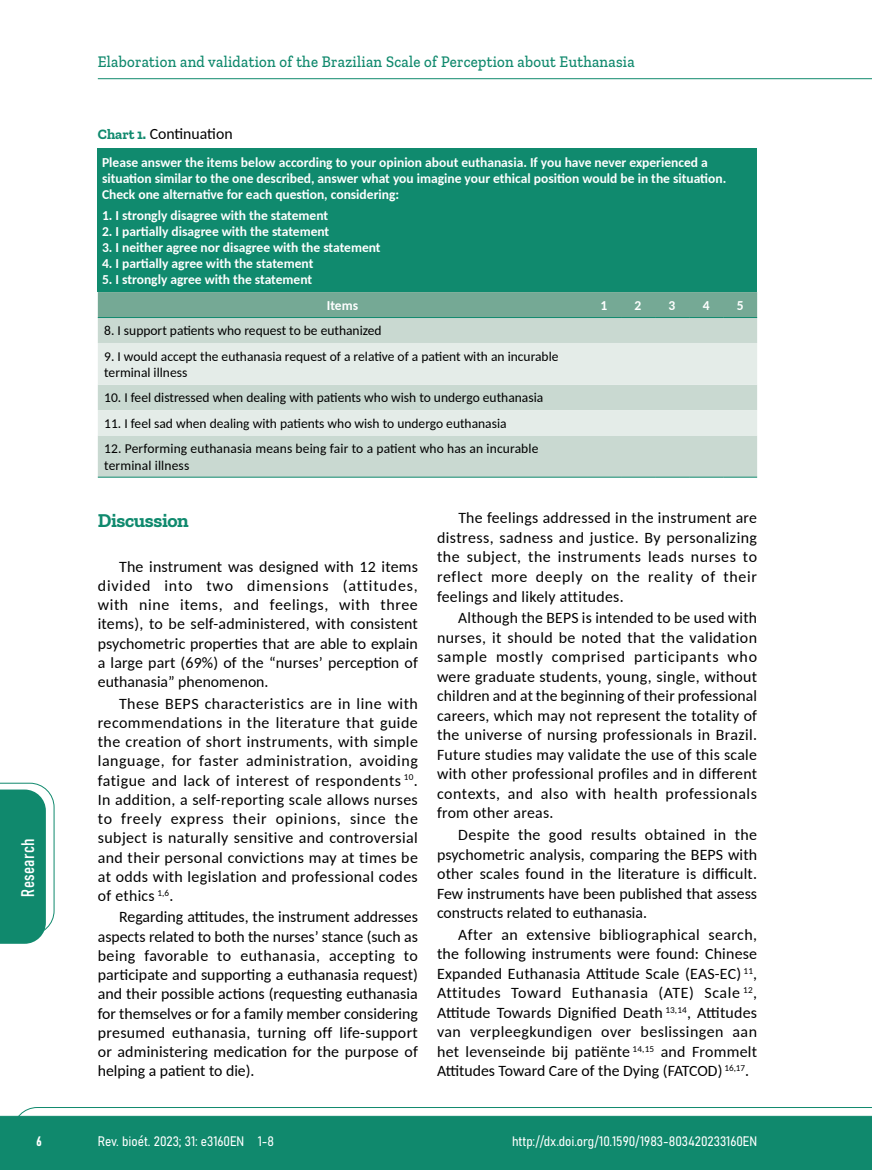
<style>
.page{position:relative;width:872px;height:1170px;background:#fff}
.page>*{position:absolute;margin:0;border:0;box-sizing:border-box;transform-origin:0 0}
.t1{font:700 19.5px "Zilla Slab";letter-spacing:-.02em;color:#108a6e}
.t2{font:18px "Bahnschrift";letter-spacing:.02em;color:#fff}
.t3{font:500 16.5px "Zilla Slab";letter-spacing:.02em;color:#10896d;scale:.9 1}
.t4{font:15.75px/19.5px "Carlito";letter-spacing:.01em;color:#000;text-align:justify}
.t5{font:700 13.5px/16.2px "Carlito";color:#fff}
.t6{font:13.5px/16.2px "Carlito";color:#000}
.t7{font:13.5px "Bahnschrift";color:#fff}
.s1{font-family:"Zilla Slab";font-weight:700;font-size:14.25px;color:#108a6e}
</style>
<div class="page">
<svg style="left:12px;top:1107px;width:860px;height:62px;background:#2e987f"></svg>
<hr style="left:98px;top:78px;width:774px;height:1px;background:#10896d">
<div style="left:98px;top:149px;width:659px;height:143px;background:#108a6e"></div>
<div style="left:98px;top:292px;width:659px;height:25px;background:#75a995"></div>
<div style="left:98px;top:318px;width:659px;height:159px;background:#c9d9d1"></div>
<svg style="left:98px;top:343px;width:659px;height:92px;background:#dce6e1"></svg>
<hr style="left:98px;top:317px;width:489px;height:1px;background:#108a6e">
<hr style="left:587px;top:317px;width:34px;height:1px;background:#108a6e">
<hr style="left:621px;top:317px;width:34px;height:1px;background:#108a6e">
<hr style="left:655px;top:317px;width:34px;height:1px;background:#108a6e">
<hr style="left:689px;top:317px;width:34px;height:1px;background:#108a6e">
<hr style="left:723px;top:317px;width:34px;height:1px;background:#108a6e">
<hr style="left:98px;top:477px;width:489px;height:1px;background:#108a6e">
<hr style="left:587px;top:477px;width:34px;height:1px;background:#108a6e">
<hr style="left:621px;top:477px;width:34px;height:1px;background:#108a6e">
<hr style="left:655px;top:477px;width:34px;height:1px;background:#108a6e">
<hr style="left:689px;top:477px;width:34px;height:1px;background:#108a6e">
<hr style="left:723px;top:477px;width:34px;height:1px;background:#108a6e">
<svg style="left:0;top:782px;width:55px;height:161px"></svg>
<p class="t3" style="left:98px;top:53px;width:598px">Elaboration and validation of the Brazilian Scale of Perception about Euthanasia</p>
<p class="t4" style="left:98px;top:124px;width:136px"><span class="s1">Chart 1.</span> Continuation</p>
<p class="t2" style="left:14px;top:896px;width:59px;rotate:-90deg">Research</p>
<p class="t5" style="left:102px;top:153px;width:625px">Please answer the items below according to your opinion about euthanasia. If you have never experienced a situation similar to the one described, answer what you imagine your ethical position would be in the situation.<br>Check one alternative for each question, considering:</p>
<p class="t5" style="left:102px;top:206px;width:228px">1. I strongly disagree with the statement</p>
<p class="t5" style="left:102px;top:223px;width:229px">2. I partially disagree with the statement</p>
<p class="t5" style="left:102px;top:239px;width:280px">3. I neither agree nor disagree with the statement</p>
<p class="t5" style="left:102px;top:255px;width:213px">4. I partially agree with the statement</p>
<p class="t5" style="left:102px;top:271px;width:212px">5. I strongly agree with the statement</p>
<p class="t5" style="left:327px;top:297px;width:33px">Items</p>
<p class="t5" style="left:600px;top:297px;width:8px">1</p>
<p class="t5" style="left:634px;top:297px;width:8px">2</p>
<p class="t5" style="left:668px;top:297px;width:8px">3</p>
<p class="t5" style="left:702px;top:297px;width:8px">4</p>
<p class="t5" style="left:736px;top:297px;width:8px">5</p>
<p class="t6" style="left:104px;top:322px;width:279px">8. I support patients who request to be euthanized</p>
<p class="t6" style="left:104px;top:347px;width:456px">9. I would accept the euthanasia request of a relative of a patient with an incurable terminal illness</p>
<p class="t6" style="left:104px;top:389px;width:440px">10. I feel distressed when dealing with patients who wish to undergo euthanasia</p>
<p class="t6" style="left:104px;top:414px;width:404px">11. I feel sad when dealing with patients who wish to undergo euthanasia</p>
<p class="t6" style="left:104px;top:440px;width:436px">12. Performing euthanasia means being fair to a patient who has an incurable terminal illness</p>
<p class="t1" style="left:98px;top:509px;width:92px">Discussion</p>
<p class="t4" style="left:98px;top:556px;width:321px;text-indent:21px">The instrument was designed with 12 items divided into two dimensions (attitudes, with nine items, and feelings, with three items), to be self-administered, with consistent psychometric properties that are able to explain a large part (69%) of the “nurses’ perception of euthanasia” phenomenon.</p>
<p class="t4" style="left:98px;top:693px;width:322px;text-indent:21px">These BEPS characteristics are in line with recommendations in the literature that guide the creation of short instruments, with simple language, for faster administration, avoiding fatigue and lack of interest of respondents <sup>10</sup>.<br>In addition, a self-reporting scale allows nurses to freely express their opinions, since the subject is naturally sensitive and controversial and their personal convictions may at times be at odds with legislation and professional codes of ethics <sup>1,6</sup>.</p>
<p class="t4" style="left:98px;top:906px;width:322px;text-indent:21px">Regarding attitudes, the instrument addresses aspects related to both the nurses’ stance (such as being favorable to euthanasia, accepting to participate and supporting a euthanasia request) and their possible actions (requesting euthanasia for themselves or for a family member considering presumed euthanasia, turning off life-support or administering medication for the purpose of helping a patient to die).</p>
<p class="t4" style="left:437px;top:507px;width:321px;text-indent:21px">The feelings addressed in the instrument are distress, sadness and justice. By personalizing the subject, the instruments leads nurses to reflect more deeply on the reality of their feelings and likely attitudes.</p>
<p class="t4" style="left:437px;top:607px;width:322px;text-indent:21px">Although the BEPS is intended to be used with nurses, it should be noted that the validation sample mostly comprised participants who were graduate students, young, single, without children and at the beginning of their professional careers, which may not represent the totality of the universe of nursing professionals in Brazil.<br>Future studies may validate the use of this scale with other professional profiles and in different contexts, and also with health professionals from other areas.</p>
<p class="t4" style="left:437px;top:824px;width:321px;text-indent:21px">Despite the good results obtained in the psychometric analysis, comparing the BEPS with other scales found in the literature is difficult.<br>Few instruments have been published that assess constructs related to euthanasia.</p>
<p class="t4" style="left:437px;top:923px;width:321px;text-indent:21px">After an extensive bibliographical search, the following instruments were found: Chinese Expanded Euthanasia Attitude Scale (EAS-EC) <sup>11</sup>, Attitudes Toward Euthanasia (ATE) Scale <sup>12</sup>, Attitude Towards Dignified Death <sup>13,14</sup>, Attitudes van verpleegkundigen over beslissingen aan het levenseinde bij patiënte <sup>14,15</sup> and Frommelt Attitudes Toward Care of the Dying (FATCOD) <sup>16,17</sup>.</p>
<p class="t7" style="left:36px;top:1130px;width:7px">6</p>
<p class="t7" style="left:98px;top:1131px;width:178px">Rev. bioét. 2023; 31: e3160EN 1-8</p>
<p class="t7" style="left:512px;top:1131px;width:247px">http://dx.doi.org/10.1590/1983-803420233160EN</p>
</div>
